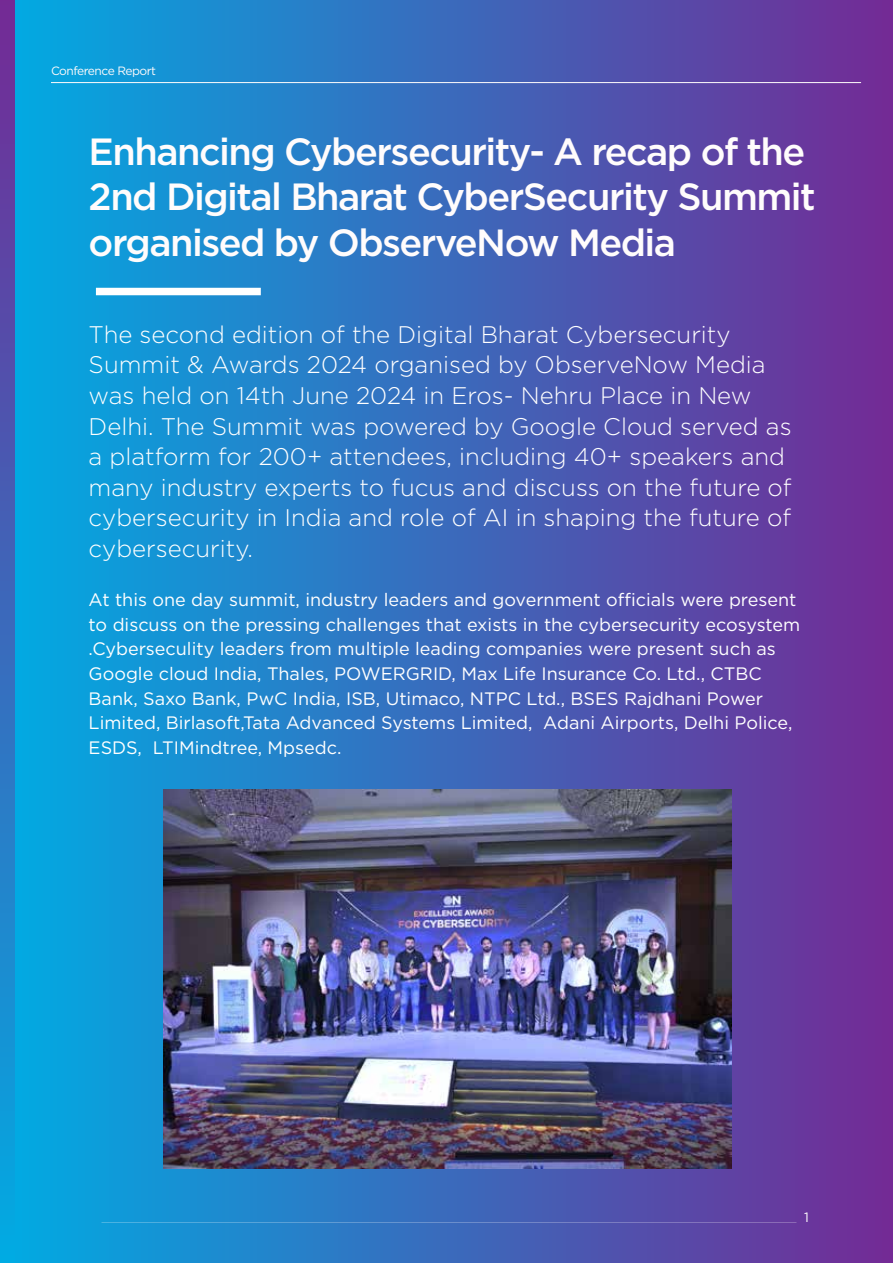
<style>
.page{position:relative;width:893px;height:1263px;background:#fff}
.page>*{position:absolute;margin:0;border:0;box-sizing:border-box;transform-origin:0 0}
.t1{font:500 37.8px/45.8px "Gotham";letter-spacing:-.04em;color:#fffcfc}
.t2{font:300 24px/30.6px "Gotham";color:#fff}
.t3{font:18px/24.6px "Gotham";color:#fff}
.t4{font:13.5px "Gotham";color:#fffcfd}
.t5{font:12px "Gotham";letter-spacing:-.04em;color:#fffafb}
</style>
<div class="page">
<div style="left:0;top:0;width:893px;height:1263px;background:linear-gradient(to right,#00abe3,#742b95)"></div>
<hr style="left:51px;top:82px;width:810px;height:1px;background:#fffcfc">
<svg style="left:0;top:0;width:14px;height:1263px"></svg>
<div style="left:96px;top:288px;width:165px;height:7px;background:#fff"></div>
<img style="left:164px;top:789px;width:568px;height:379px">
<p class="t5" style="left:51px;top:64px;width:107px">Conference Report</p>
<h1 class="t1" style="left:89px;top:127px;width:729px">Enhancing Cybersecurity- A recap of the<br>2nd Digital Bharat CyberSecurity Summit organised by ObserveNow Media</h1>
<p class="t2" style="left:89px;top:319px;width:704px">The second edition of the Digital Bharat Cybersecurity Summit &amp; Awards 2024 organised by ObserveNow Media was held on 14th June 2024 in Eros- Nehru Place in New Delhi. The Summit was powered by Google Cloud served as a platform for 200+ attendees, including 40+ speakers and many industry experts to fucus and discuss on the future of cybersecurity in India and role of AI in shaping the future of cybersecurity.</p>
<p class="t3" style="left:89px;top:587px;width:713px">At this one day summit, industry leaders and government officials were present to discuss on the pressing challenges that exists in the cybersecurity ecosystem .Cyberseculity leaders from multiple leading companies were present such as Google cloud India, Thales, POWERGRID, Max Life Insurance Co. Ltd., CTBC Bank, Saxo Bank, PwC India, ISB, Utimaco, NTPC Ltd., BSES Rajdhani Power Limited, Birlasoft,Tata Advanced Systems Limited, Adani Airports, Delhi Police, ESDS, LTIMindtree, Mpsedc.</p>
<p class="t4" style="left:804px;top:1210px;width:6px">1</p>
</div>
